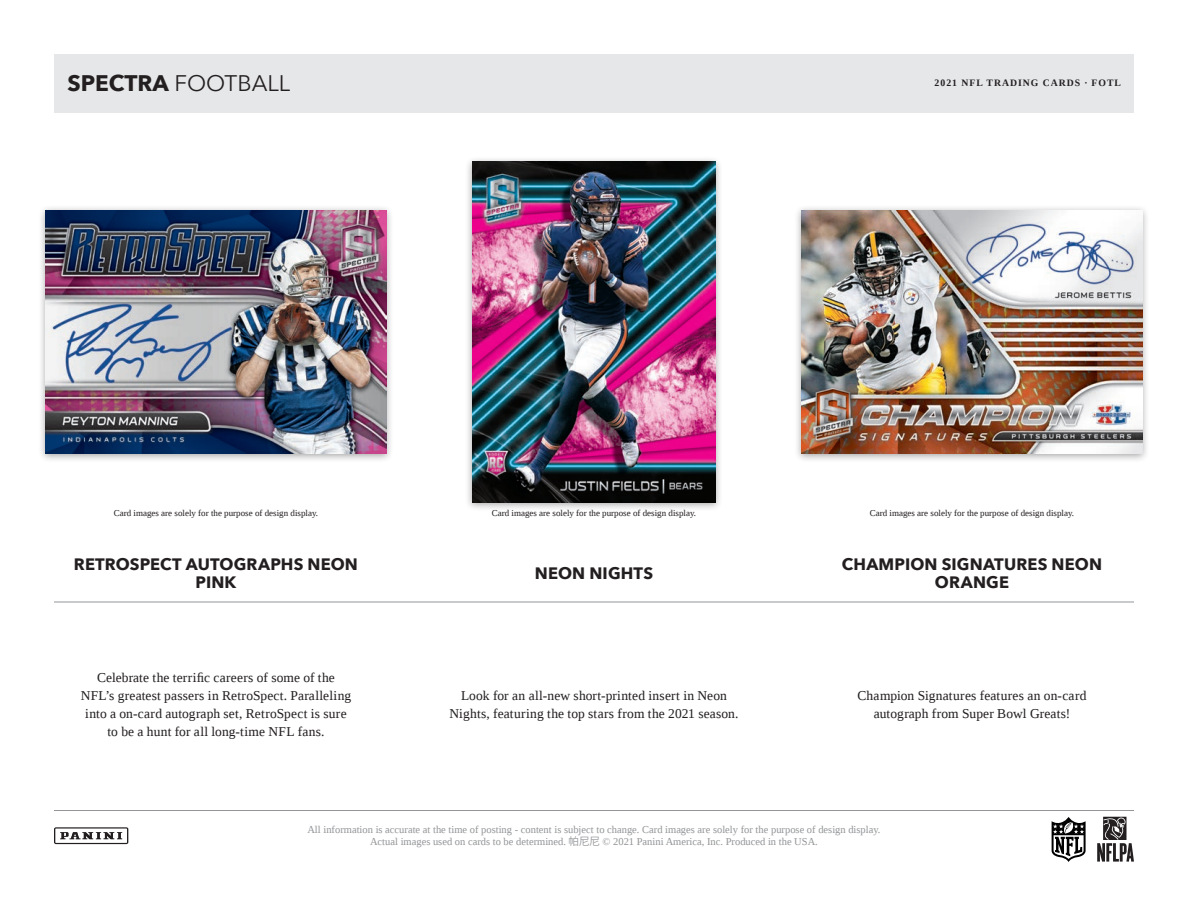
<style>
.page{position:relative;width:1188px;height:918px;background:#fff}
.page>*{position:absolute;margin:0;border:0;box-sizing:border-box;transform-origin:0 0}
.t1{font:22.5px "Avenir Next";color:#231f20}
.t2{font:700 16.5px/18px "Avenir Next";letter-spacing:.01em;color:#231f20;text-align:center}
.t3{font:13.5px/18px "Liberation Serif";letter-spacing:.01em;color:#231f20;text-align:center}
.t4{font:10.5px/12.6px "Liberation Serif";color:#939598;text-align:center}
.t5{font:700 9.75px "Liberation Serif";letter-spacing:.1em;color:#231f20}
.t6{font:9px "Liberation Serif";color:#231f20}
.s1{font-weight:700}
.s2{font-family:"Koz Go Pr 6 N"}
</style>
<div class="page">
<hr style="left:54px;top:602px;width:1080px;height:1px;background:#939598">
<div style="left:39px;top:205px;width:355px;height:258px;background:#231f20;opacity:.4"></div>
<img style="left:46px;top:210px;width:340px;height:243px">
<div style="left:465px;top:157px;width:258px;height:355px;background:#231f20;opacity:.4"></div>
<img style="left:472px;top:162px;width:244px;height:340px">
<div style="left:795px;top:205px;width:355px;height:258px;background:#231f20;opacity:.4"></div>
<img style="left:802px;top:210px;width:340px;height:243px">
<hr style="left:54px;top:810px;width:1080px;height:1px;background:#939598">
<svg style="left:54px;top:827px;width:74px;height:17px"></svg>
<svg style="left:1097px;top:817px;width:37px;height:45px"></svg>
<svg style="left:1051px;top:817px;width:35px;height:45px"></svg>
<div style="left:54px;top:54px;width:1080px;height:58px;background:#e6e7e9"></div>
<p class="t1" style="left:68px;top:70px;width:224px"><span class="s1">SPECTRA</span> FOOTBALL</p>
<p class="t5" style="left:935px;top:77px;width:188px">2021 NFL TRADING CARDS · FOTL</p>
<p class="t6" style="left:114px;top:507px;width:206px">Card images are solely for the purpose of design display.</p>
<p class="t6" style="left:492px;top:507px;width:206px">Card images are solely for the purpose of design display.</p>
<p class="t6" style="left:870px;top:507px;width:206px">Card images are solely for the purpose of design display.</p>
<p class="t2" style="left:74px;top:555px;width:286px">RETROSPECT AUTOGRAPHS NEON<br>PINK</p>
<p class="t2" style="left:535px;top:564px;width:120px">NEON NIGHTS</p>
<p class="t2" style="left:842px;top:555px;width:262px">CHAMPION SIGNATURES NEON<br>ORANGE</p>
<p class="t3" style="left:81px;top:669px;width:272px">Celebrate the terrific careers of some of the NFL’s greatest passers in RetroSpect. Paralleling into a on-card autograph set, RetroSpect is sure to be a hunt for all long-time NFL fans.</p>
<p class="t3" style="left:450px;top:687px;width:290px">Look for an all-new short-printed insert in Neon<br>Nights, featuring the top stars from the 2021 season.</p>
<p class="t3" style="left:857px;top:687px;width:231px">Champion Signatures features an on-card autograph from Super Bowl Greats!</p>
<p class="t4" style="left:307px;top:823px;width:575px">All information is accurate at the time of posting - content is subject to change. Card images are solely for the purpose of design display.<br>Actual images used on cards to be determined. <span class="s2">帕尼尼</span> © 2021 Panini America, Inc. Produced in the USA.</p>
</div>
